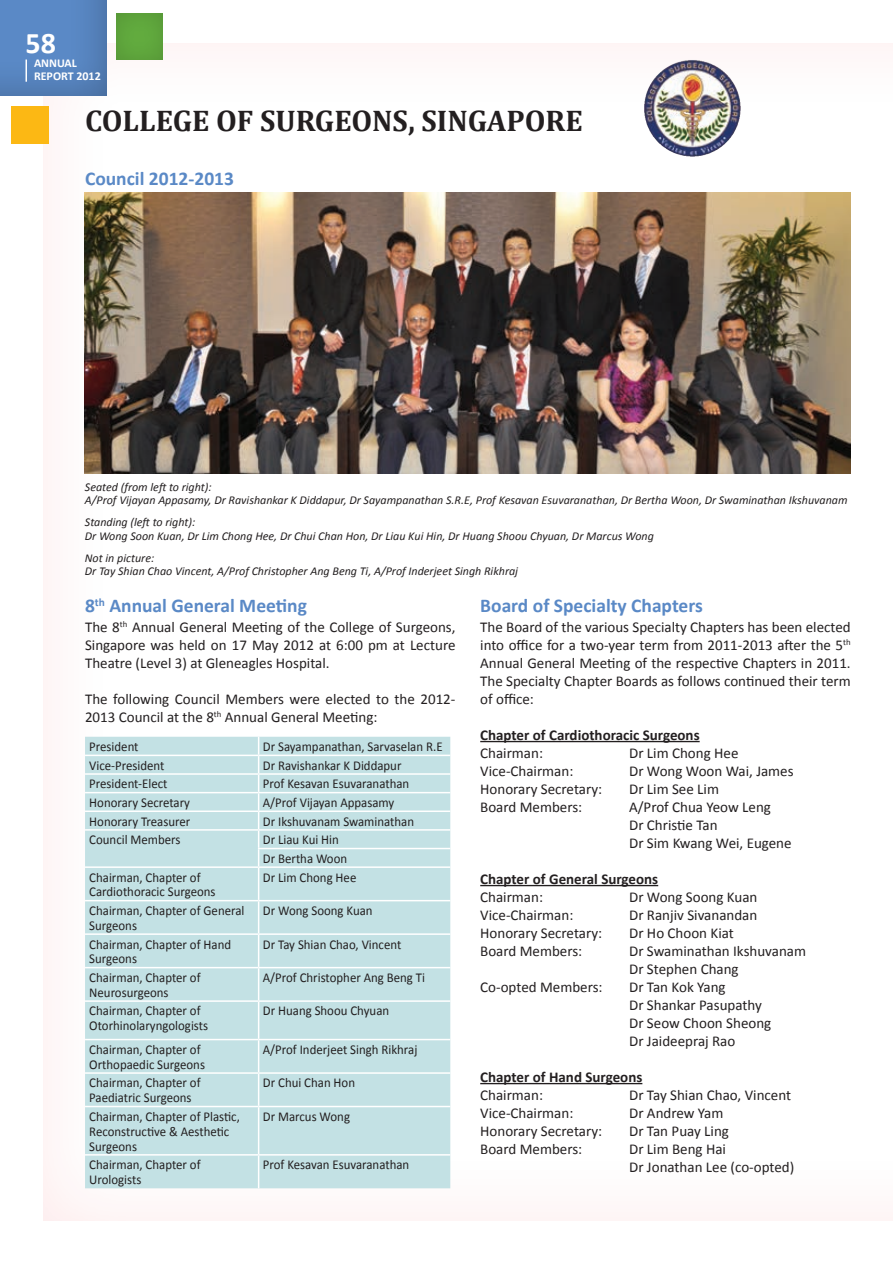
<style>
.page{position:relative;width:893px;height:1263px;background:#fff}
.page>*{position:absolute;margin:0;border:0;box-sizing:border-box;transform-origin:0 0}
.t1{font:700 30px "Cambria";color:#231f20}
.t2{font:700 30px "Calibri";color:#fff}
.t3{font:700 19.5px "Calibri";color:#5a89c6}
.t4{font:15px/18px "Calibri";color:#231f20}
.t5{font:700 15px "Calibri";color:#231f20}
.t6{font:13.5px/14.9px "Calibri";color:#231f20;scale:.95 1}
.t7{font:italic 12px/13.5px "Calibri";color:#231f20}
.t8{font:700 12px/13.5px "Calibri";color:#fff}
</style>
<div class="page">
<div style="left:115px;top:11px;width:49px;height:51px;background:#5ea43c"></div>
<div style="left:11px;top:106px;width:38px;height:38px;background:#fcb814"></div>
<div style="left:0;top:0;width:108px;height:97px;background:#231f20;opacity:.3"></div>
<div style="left:85px;top:737px;width:365px;height:451px;background:#c3e1e4"></div>
<hr style="left:85px;top:755px;width:174px;height:1px;background:#fff">
<hr style="left:259px;top:755px;width:191px;height:1px;background:#fff">
<hr style="left:85px;top:773px;width:174px;height:2px;background:#fff">
<hr style="left:259px;top:773px;width:191px;height:2px;background:#fff">
<hr style="left:85px;top:792px;width:174px;height:1px;background:#fff">
<hr style="left:259px;top:792px;width:191px;height:1px;background:#fff">
<hr style="left:85px;top:810px;width:174px;height:2px;background:#fff">
<hr style="left:259px;top:810px;width:191px;height:2px;background:#fff">
<hr style="left:85px;top:829px;width:174px;height:2px;background:#fff">
<hr style="left:259px;top:829px;width:191px;height:2px;background:#fff">
<hr style="left:258px;top:848px;width:192px;height:1px;background:#fff">
<svg style="left:258px;top:737px;width:1px;height:129px"></svg>
<hr style="left:85px;top:866px;width:174px;height:2px;background:#fff">
<hr style="left:259px;top:866px;width:191px;height:2px;background:#fff">
<hr style="left:258px;top:868px;width:1px;height:32px;background:#fff">
<hr style="left:85px;top:900px;width:174px;height:1px;background:#fff">
<hr style="left:259px;top:900px;width:191px;height:1px;background:#fff">
<hr style="left:258px;top:901px;width:1px;height:32px;background:#fff">
<hr style="left:85px;top:933px;width:174px;height:2px;background:#fff">
<hr style="left:259px;top:933px;width:191px;height:2px;background:#fff">
<hr style="left:258px;top:935px;width:1px;height:32px;background:#fff">
<hr style="left:85px;top:967px;width:174px;height:1px;background:#fff">
<hr style="left:259px;top:967px;width:191px;height:1px;background:#fff">
<hr style="left:258px;top:968px;width:1px;height:32px;background:#fff">
<hr style="left:85px;top:1000px;width:174px;height:2px;background:#fff">
<hr style="left:259px;top:1000px;width:191px;height:2px;background:#fff">
<hr style="left:258px;top:1002px;width:1px;height:37px;background:#fff">
<hr style="left:85px;top:1039px;width:174px;height:1px;background:#fff">
<hr style="left:259px;top:1039px;width:191px;height:1px;background:#fff">
<hr style="left:258px;top:1040px;width:1px;height:32px;background:#fff">
<hr style="left:85px;top:1072px;width:174px;height:2px;background:#fff">
<hr style="left:259px;top:1072px;width:191px;height:2px;background:#fff">
<hr style="left:258px;top:1074px;width:1px;height:32px;background:#fff">
<hr style="left:85px;top:1106px;width:174px;height:1px;background:#fff">
<hr style="left:259px;top:1106px;width:191px;height:1px;background:#fff">
<hr style="left:258px;top:1107px;width:1px;height:47px;background:#fff">
<hr style="left:85px;top:1154px;width:174px;height:1px;background:#fff">
<hr style="left:259px;top:1154px;width:191px;height:1px;background:#fff">
<hr style="left:258px;top:1155px;width:1px;height:33px;background:#fff">
<img style="left:644px;top:60px;width:91px;height:97px">
<hr style="left:480px;top:741px;width:220px;height:1px;background:#231f20">
<hr style="left:480px;top:885px;width:178px;height:1px;background:#231f20">
<hr style="left:480px;top:1083px;width:162px;height:1px;background:#231f20">
<img style="left:85px;top:192px;width:766px;height:281px">
<svg style="left:26px;top:60px;width:1px;height:22px"></svg>
<h1 class="t2" style="left:26px;top:24px;width:32px">58</h1>
<p class="t8" style="left:34px;top:56px;width:68px">ANNUAL<br>REPORT 2012</p>
<h1 class="t1" style="left:85px;top:100px;width:499px">COLLEGE OF SURGEONS, SINGAPORE</h1>
<h2 class="t3" style="left:85px;top:166px;width:150px">Council 2012-2013</h2>
<p class="t7" style="left:85px;top:479px;width:764px">Seated (from left to right):<br>A/Prof Vijayan Appasamy, Dr Ravishankar K Diddapur, Dr Sayampanathan S.R.E, Prof Kesavan Esuvaranathan, Dr Bertha Woon, Dr Swaminathan Ikshuvanam</p>
<p class="t7" style="left:85px;top:515px;width:570px">Standing (left to right):<br>Dr Wong Soon Kuan, Dr Lim Chong Hee, Dr Chui Chan Hon, Dr Liau Kui Hin, Dr Huang Shoou Chyuan, Dr Marcus Wong</p>
<p class="t7" style="left:85px;top:550px;width:435px">Not in picture:<br>Dr Tay Shian Chao Vincent, A/Prof Christopher Ang Beng Ti, A/Prof Inderjeet Singh Rikhraj</p>
<h2 class="t3" style="left:85px;top:593px;width:223px">8<sup>th</sup> Annual General Meeting</h2>
<p class="t4" style="left:85px;top:618px;width:372px;text-align:justify">The 8<sup>th</sup> Annual General Meeting of the College of Surgeons, Singapore was held on 17 May 2012 at 6:00 pm at Lecture Theatre (Level 3) at Gleneagles Hospital.</p>
<p class="t4" style="left:85px;top:690px;width:372px">The following Council Members were elected to the 2012-<br>2013 Council at the 8<sup>th</sup> Annual General Meeting:</p>
<p class="t6" style="left:89px;top:739px;width:53px">President</p>
<p class="t6" style="left:263px;top:739px;width:191px">Dr Sayampanathan, Sarvaselan R.E</p>
<p class="t6" style="left:89px;top:758px;width:81px">Vice-President</p>
<p class="t6" style="left:263px;top:758px;width:147px">Dr Ravishankar K Diddapur</p>
<p class="t6" style="left:89px;top:776px;width:84px">President-Elect</p>
<p class="t6" style="left:263px;top:776px;width:156px">Prof Kesavan Esuvaranathan</p>
<p class="t6" style="left:89px;top:795px;width:108px">Honorary Secretary</p>
<p class="t6" style="left:263px;top:795px;width:140px">A/Prof Vijayan Appasamy</p>
<p class="t6" style="left:89px;top:814px;width:108px">Honorary Treasurer</p>
<p class="t6" style="left:263px;top:814px;width:161px">Dr Ikshuvanam Swaminathan</p>
<p class="t6" style="left:89px;top:832px;width:98px">Council Members</p>
<p class="t6" style="left:263px;top:830px;width:90px;line-height:18.6px">Dr Liau Kui Hin<br>Dr Bertha Woon</p>
<p class="t6" style="left:89px;top:870px;width:134px">Chairman, Chapter of<br>Cardiothoracic Surgeons</p>
<p class="t6" style="left:263px;top:870px;width:100px">Dr Lim Chong Hee</p>
<p class="t6" style="left:89px;top:903px;width:165px">Chairman, Chapter of General<br>Surgeons</p>
<p class="t6" style="left:263px;top:903px;width:117px">Dr Wong Soong Kuan</p>
<p class="t6" style="left:89px;top:937px;width:151px">Chairman, Chapter of Hand<br>Surgeons</p>
<p class="t6" style="left:263px;top:937px;width:147px">Dr Tay Shian Chao, Vincent</p>
<p class="t6" style="left:89px;top:970px;width:119px">Chairman, Chapter of<br>Neurosurgeons</p>
<p class="t6" style="left:263px;top:970px;width:172px">A/Prof Christopher Ang Beng Ti</p>
<p class="t6" style="left:89px;top:1004px;width:127px">Chairman, Chapter of<br>Otorhinolaryngologists</p>
<p class="t6" style="left:263px;top:1004px;width:134px">Dr Huang Shoou Chyuan</p>
<p class="t6" style="left:89px;top:1042px;width:123px">Chairman, Chapter of<br>Orthopaedic Surgeons</p>
<p class="t6" style="left:263px;top:1042px;width:164px">A/Prof Inderjeet Singh Rikhraj</p>
<p class="t6" style="left:89px;top:1075px;width:119px">Chairman, Chapter of<br>Paediatric Surgeons</p>
<p class="t6" style="left:263px;top:1075px;width:99px">Dr Chui Chan Hon</p>
<p class="t6" style="left:89px;top:1109px;width:160px">Chairman, Chapter of Plastic,<br>Reconstructive &amp; Aesthetic<br>Surgeons</p>
<p class="t6" style="left:263px;top:1109px;width:93px">Dr Marcus Wong</p>
<p class="t6" style="left:89px;top:1157px;width:119px">Chairman, Chapter of<br>Urologists</p>
<p class="t6" style="left:263px;top:1157px;width:156px">Prof Kesavan Esuvaranathan</p>
<h2 class="t3" style="left:480px;top:593px;width:224px">Board of Specialty Chapters</h2>
<p class="t4" style="left:480px;top:618px;width:372px;text-align:justify">The Board of the various Specialty Chapters has been elected into office for a two-year term from 2011-2013 after the 5<sup>th </sup>Annual General Meeting of the respective Chapters in 2011.<br>The Specialty Chapter Boards as follows continued their term of office:</p>
<p class="t5" style="left:480px;top:726px;width:221px">Chapter of Cardiothoracic Surgeons</p>
<p class="t4" style="left:480px;top:744px;width:64px">Chairman:</p>
<p class="t4" style="left:629px;top:744px;width:111px">Dr Lim Chong Hee</p>
<p class="t4" style="left:480px;top:762px;width:95px">Vice-Chairman:</p>
<p class="t4" style="left:629px;top:762px;width:166px">Dr Wong Woon Wai, James</p>
<p class="t4" style="left:480px;top:780px;width:123px">Honorary Secretary:</p>
<p class="t4" style="left:629px;top:780px;width:91px">Dr Lim See Lim</p>
<p class="t4" style="left:480px;top:798px;width:104px">Board Members:</p>
<p class="t4" style="left:629px;top:798px;width:164px">A/Prof Chua Yeow Leng<br>Dr Christie Tan<br>Dr Sim Kwang Wei, Eugene</p>
<p class="t5" style="left:480px;top:870px;width:179px">Chapter of General Surgeons</p>
<p class="t4" style="left:480px;top:888px;width:64px">Chairman:</p>
<p class="t4" style="left:629px;top:888px;width:130px">Dr Wong Soong Kuan</p>
<p class="t4" style="left:480px;top:906px;width:95px">Vice-Chairman:</p>
<p class="t4" style="left:629px;top:906px;width:130px">Dr Ranjiv Sivanandan</p>
<p class="t4" style="left:480px;top:924px;width:123px">Honorary Secretary:</p>
<p class="t4" style="left:629px;top:924px;width:106px">Dr Ho Choon Kiat</p>
<p class="t4" style="left:480px;top:942px;width:104px">Board Members:</p>
<p class="t4" style="left:629px;top:942px;width:178px">Dr Swaminathan Ikshuvanam<br>Dr Stephen Chang</p>
<p class="t4" style="left:480px;top:978px;width:124px">Co-opted Members:</p>
<p class="t4" style="left:629px;top:978px;width:144px">Dr Tan Kok Yang<br>Dr Shankar Pasupathy<br>Dr Seow Choon Sheong<br>Dr Jaideepraj Rao</p>
<p class="t5" style="left:480px;top:1068px;width:164px">Chapter of Hand Surgeons</p>
<p class="t4" style="left:480px;top:1086px;width:64px">Chairman:</p>
<p class="t4" style="left:629px;top:1086px;width:163px">Dr Tay Shian Chao, Vincent</p>
<p class="t4" style="left:480px;top:1104px;width:95px">Vice-Chairman:</p>
<p class="t4" style="left:629px;top:1104px;width:96px">Dr Andrew Yam</p>
<p class="t4" style="left:480px;top:1122px;width:123px">Honorary Secretary:</p>
<p class="t4" style="left:629px;top:1122px;width:101px">Dr Tan Puay Ling</p>
<p class="t4" style="left:480px;top:1140px;width:104px">Board Members:</p>
<p class="t4" style="left:629px;top:1140px;width:167px">Dr Lim Beng Hai<br>Dr Jonathan Lee (co-opted)</p>
</div>
